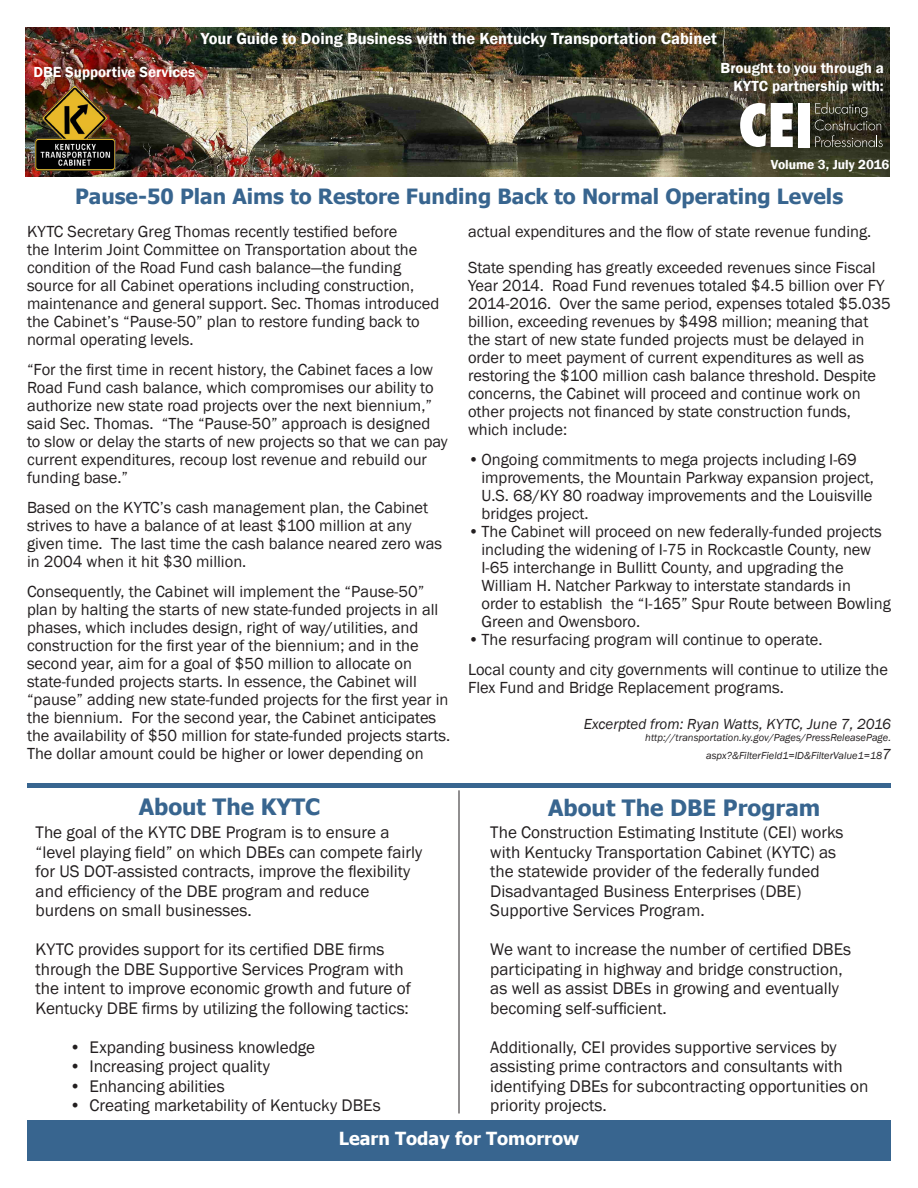
<style>
.page{position:relative;width:918px;height:1188px;background:#fff}
.page>*{position:absolute;margin:0;border:0;box-sizing:border-box;transform-origin:0 0}
.t1{font:700 22.5px "Tahoma";color:#38658f}
.t2{font:700 21px "Tahoma";color:#38658f}
.t3{font:700 18px "Tahoma";color:#fff}
.Big_Paragraph{font:17.25px/19.5px "Franklin Gothic";color:#231f20}
.t4{font:16.5px/18px "Franklin Gothic";color:#231f20}
.t5{font:600 16.5px "Franklin Gothic";color:#fff}
.t6{font:600 15px "Franklin Gothic";color:#fff}
.t7{font:italic 15px "Franklin Gothic";color:#231f20}
.t8{font:600 13.5px "Franklin Gothic";color:#fff}
.t9{font:italic 10.5px/18px "Franklin Gothic";color:#231f20;text-align:right}
.s1{font-size:15px}
</style>
<div class="page">
<img style="left:26px;top:27px;width:864px;height:149px">
<svg style="left:815px;top:102px;width:68px;height:45px;background:#424134"></svg>
<svg style="left:740px;top:103px;width:53px;height:44px"></svg>
<div style="left:798px;top:103px;width:12px;height:44px;background:#fff"></div>
<div style="left:27px;top:1121px;width:864px;height:40px;background:#38658f"></div>
<img style="left:33px;top:85px;width:84px;height:86px">
<hr style="left:459px;top:790px;width:1px;height:323px;background:#231f20">
<hr style="left:27px;top:783px;width:864px;height:4px;background:#38658f">
<p class="t5" style="left:201px;top:28px;width:518px">Your Guide to Doing Business with the Kentucky Transportation Cabinet</p>
<p class="t6" style="left:33px;top:63px;width:163px">DBE Supportive Services</p>
<p class="t6" style="left:721px;top:59px;width:165px">Brought to you through a</p>
<p class="t6" style="left:734px;top:77px;width:152px">KYTC partnership with:</p>
<p class="t8" style="left:771px;top:157px;width:120px">Volume 3, July 2016</p>
<p class="t2" style="left:75px;top:182px;width:770px">Pause-50 Plan Aims to Restore Funding Back to Normal Operating Levels</p>
<p class="t4" style="left:468px;top:222px;width:405px">actual expenditures and the flow of state revenue funding.</p>
<p class="t4" style="left:468px;top:258px;width:424px">State spending has greatly exceeded revenues since Fiscal Year 2014. Road Fund revenues totaled $4.5 billion over FY 2014-2016. Over the same period, expenses totaled $5.035 billion, exceeding revenues by $498 million; meaning that the start of new state funded projects must be delayed in order to meet payment of current expenditures as well as restoring the $100 million cash balance threshold. Despite concerns, the Cabinet will proceed and continue work on other projects not financed by state construction funds, which include:</p>
<p class="t4" style="left:482px;top:450px;width:394px;text-indent:-14px">•Ongoing commitments to mega projects including I-69 improvements, the Mountain Parkway expansion project, U.S. 68/KY 80 roadway improvements and the Louisville bridges project.</p>
<p class="t4" style="left:482px;top:522px;width:411px;text-indent:-14px">•The Cabinet will proceed on new federally-funded projects including the widening of I-75 in Rockcastle County, new I-65 interchange in Bullitt County, and upgrading the William H. Natcher Parkway to interstate standards in order to establish the “I-165” Spur Route between Bowling Green and Owensboro.</p>
<p class="t4" style="left:468px;top:630px;width:356px">•The resurfacing program will continue to operate.</p>
<p class="t4" style="left:468px;top:660px;width:422px">Local county and city governments will continue to utilize the<br>Flex Fund and Bridge Replacement programs.</p>
<p class="t7" style="left:584px;top:714px;width:309px">Excerpted from: Ryan Watts, KYTC, June 7, 2016</p>
<p class="t9" style="left:645px;top:728px;width:247px">http://transportation.ky.gov/Pages/PressReleasePage. aspx?&amp;FilterField1=ID&amp;FilterValue1=18<span class="s1">7</span></p>
<p class="t4" style="left:27px;top:222px;width:414px">KYTC Secretary Greg Thomas recently testified before<br>the Interim Joint Committee on Transportation about the condition of the Road Fund cash balance—the funding source for all Cabinet operations including construction, maintenance and general support. Sec. Thomas introduced the Cabinet’s “Pause-50” plan to restore funding back to normal operating levels.</p>
<p class="t4" style="left:27px;top:360px;width:422px">“For the first time in recent history, the Cabinet faces a low Road Fund cash balance, which compromises our ability to authorize new state road projects over the next biennium,” said Sec. Thomas. “The “Pause-50” approach is designed to slow or delay the starts of new projects so that we can pay current expenditures, recoup lost revenue and rebuild our funding base.”</p>
<p class="t4" style="left:27px;top:498px;width:417px">Based on the KYTC’s cash management plan, the Cabinet strives to have a balance of at least $100 million at any given time. The last time the cash balance neared zero was in 2004 when it hit $30 million.</p>
<p class="t4" style="left:27px;top:582px;width:425px">Consequently, the Cabinet will implement the “Pause-50” plan by halting the starts of new state-funded projects in all phases, which includes design, right of way/utilities, and construction for the first year of the biennium; and in the second year, aim for a goal of $50 million to allocate on state-funded projects starts. In essence, the Cabinet will “pause” adding new state-funded projects for the first year in the biennium. For the second year, the Cabinet anticipates the availability of $50 million for state-funded projects starts.<br>The dollar amount could be higher or lower depending on</p>
<p class="t1" style="left:139px;top:791px;width:183px">About The KYTC</p>
<p class="t1" style="left:548px;top:792px;width:274px">About The DBE Program</p>
<p class="Big_Paragraph" style="left:36px;top:823px;width:388px">The goal of the KYTC DBE Program is to ensure a “level playing field” on which DBEs can compete fairly for US DOT-assisted contracts, improve the flexibility and efficiency of the DBE program and reduce burdens on small businesses.</p>
<p class="Big_Paragraph" style="left:36px;top:940px;width:377px">KYTC provides support for its certified DBE firms through the DBE Supportive Services Program with the intent to improve economic growth and future of Kentucky DBE firms by utilizing the following tactics:</p>
<p class="Big_Paragraph" style="left:69px;top:1037px;width:247px">• Expanding business knowledge</p>
<p class="Big_Paragraph" style="left:69px;top:1057px;width:202px">• Increasing project quality</p>
<p class="Big_Paragraph" style="left:69px;top:1076px;width:157px">• Enhancing abilities</p>
<p class="Big_Paragraph" style="left:69px;top:1096px;width:313px">• Creating marketability of Kentucky DBEs</p>
<p class="Big_Paragraph" style="left:490px;top:823px;width:355px">The Construction Estimating Institute (CEI) works with Kentucky Transportation Cabinet (KYTC) as the statewide provider of the federally funded Disadvantaged Business Enterprises (DBE)<br>Supportive Services Program.</p>
<p class="Big_Paragraph" style="left:490px;top:940px;width:362px">We want to increase the number of certified DBEs participating in highway and bridge construction, as well as assist DBEs in growing and eventually becoming self-sufficient.</p>
<p class="Big_Paragraph" style="left:490px;top:1037px;width:380px">Additionally, CEI provides supportive services by assisting prime contractors and consultants with identifying DBEs for subcontracting opportunities on priority projects.</p>
<p class="t3" style="left:339px;top:1126px;width:242px">Learn Today for Tomorrow</p>
</div>
